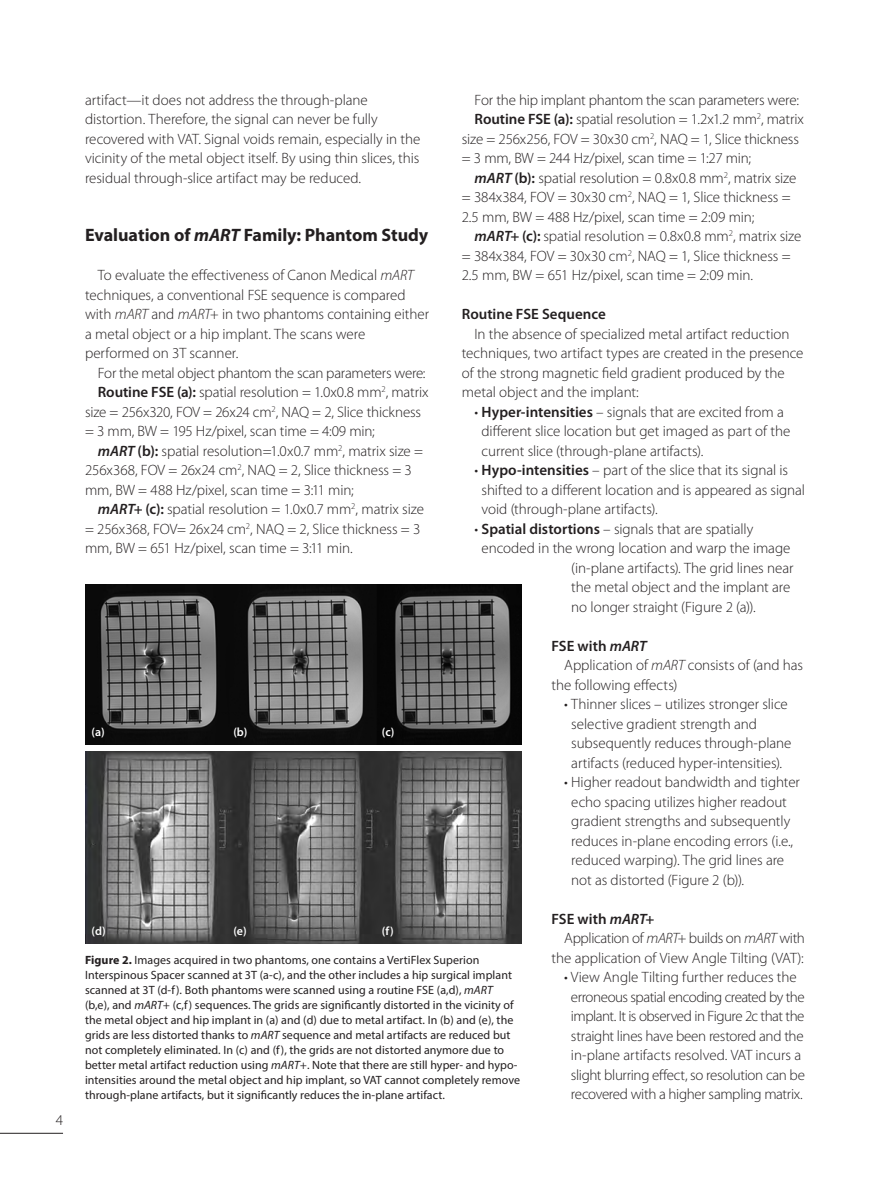
<style>
.page{position:relative;width:891px;height:1188px;background:#fff}
.page>*{position:absolute;margin:0;border:0;box-sizing:border-box;transform-origin:0 0}
._01_Title_A{font:700 18px "Myriad Pro";color:#231f20}
._02_Body{font:300 15px/19.5px "Myriad Pro";letter-spacing:-.005em;color:#231f20}
._02_Body-2{font:300 15px/19.5px "Myriad Pro";letter-spacing:-.025em;color:#231f20;text-align:center}
._01_Title_A-2{font:300 15px/19.5px "Myriad Pro";letter-spacing:-.005em;color:#231f20}
._01_Title_B{font:600 15px "Myriad Pro";color:#231f20}
.t1{font:12px/15px "Myriad Pro";letter-spacing:.005em;color:#231f20}
.t2{font:600 12px "Myriad Pro";color:#fff}
.s1{font-weight:600}
.s2{font-weight:600;font-style:italic}
.s3{font-style:italic}
.s4{font-weight:700}
</style>
<div class="page">
<hr style="left:0;top:1133px;width:63px;height:1px;background:#231f20">
<img style="left:85px;top:752px;width:437px;height:191px">
<img style="left:85px;top:584px;width:437px;height:160px">
<p class="_02_Body" style="left:56px;top:1110px;width:9px">4</p>
<p class="_01_Title_A-2" style="left:85px;top:90px;width:337px">artifact—it does not address the through-plane distortion. Therefore, the signal can never be fully recovered with VAT. Signal voids remain, especially in the vicinity of the metal object itself. By using thin slices, this residual through-slice artifact may be reduced.</p>
<p class="_02_Body" style="left:475px;top:90px;width:326px">For the hip implant phantom the scan parameters were:</p>
<p class="_02_Body" style="left:462px;top:110px;width:344px;text-indent:13px"><span class="s1">Routine FSE (a):</span> spatial resolution = 1.2x1.2 mm<sup>2</sup>, matrix size = 256x256, FOV = 30x30 cm<sup>2</sup>, NAQ = 1, Slice thickness = 3 mm, BW = 244 Hz/pixel, scan time = 1:27 min;</p>
<p class="_02_Body" style="left:462px;top:168px;width:336px;text-indent:13px"><span class="s2">mART</span> <span class="s1">(b):</span> spatial resolution = 0.8x0.8 mm<sup>2</sup>, matrix size = 384x384, FOV = 30x30 cm<sup>2</sup>, NAQ = 1, Slice thickness =<br>2.5 mm, BW = 488 Hz/pixel, scan time = 2:09 min;</p>
<p class="_02_Body" style="left:462px;top:227px;width:341px;text-indent:13px"><span class="s2">mART+</span> <span class="s1">(c):</span> spatial resolution = 0.8x0.8 mm<sup>2</sup>, matrix size = 384x384, FOV = 30x30 cm<sup>2</sup>, NAQ = 1, Slice thickness =<br>2.5 mm, BW = 651 Hz/pixel, scan time = 2:09 min.</p>
<p class="_01_Title_B" style="left:462px;top:306px;width:146px">Routine FSE Sequence</p>
<p class="_02_Body" style="left:462px;top:324px;width:343px;text-indent:13px">In the absence of specialized metal artifact reduction techniques, two artifact types are created in the presence of the strong magnetic field gradient produced by the metal object and the implant:</p>
<p class="_02_Body" style="left:482px;top:402px;width:310px;text-indent:-7px">• <span class="s1">Hyper-intensities</span> – signals that are excited from a different slice location but get imaged as part of the current slice (through-plane artifacts).</p>
<p class="_02_Body" style="left:482px;top:461px;width:325px;text-indent:-7px">• <span class="s1">Hypo-intensities</span> – part of the slice that its signal is shifted to a different location and is appeared as signal void (through-plane artifacts).</p>
<p class="_02_Body" style="left:475px;top:519px;width:280px">• <span class="s1">Spatial distortions</span> – signals that are spatially</p>
<p class="_02_Body" style="left:482px;top:539px;width:311px">encoded in the wrong location and warp the image</p>
<p class="_02_Body" style="left:571px;top:558px;width:224px">(in-plane artifacts). The grid lines near</p>
<p class="_02_Body" style="left:571px;top:578px;width:221px">the metal object and the implant are</p>
<p class="_02_Body" style="left:571px;top:597px;width:186px">no longer straight (Figure 2 (a)).</p>
<p class="_01_Title_B" style="left:552px;top:637px;width:97px">FSE with <span class="s3">mART</span></p>
<p class="_02_Body" style="left:552px;top:656px;width:253px;text-indent:13px">Application of <span class="s3">mART</span> consists of (and has the following effects)</p>
<p class="_02_Body" style="left:571px;top:695px;width:222px;text-indent:-7px">• Thinner slices – utilizes stronger slice selective gradient strength and subsequently reduces through-plane artifacts (reduced hyper-intensities).</p>
<p class="_02_Body" style="left:571px;top:773px;width:230px;text-indent:-7px">• Higher readout bandwidth and tighter echo spacing utilizes higher readout gradient strengths and subsequently reduces in-plane encoding errors (i.e., reduced warping). The grid lines are not as distorted (Figure 2 (b)).</p>
<p class="_01_Title_B" style="left:552px;top:910px;width:105px">FSE with <span class="s3">mART+</span></p>
<p class="_02_Body" style="left:552px;top:929px;width:255px;text-align:right">Application of <span class="s3">mART+</span> builds on <span class="s3">mART</span> with the application of View Angle Tilting (VAT):</p>
<p class="_02_Body-2" style="left:564px;top:968px;width:242px">• View Angle Tilting further reduces the erroneous spatial encoding created by the implant. It is observed in Figure 2c that the straight lines have been restored and the in-plane artifacts resolved. VAT incurs a slight blurring effect, so resolution can be recovered with a higher sampling matrix.</p>
<p class="_01_Title_A" style="left:85px;top:223px;width:345px">Evaluation of <span class="s3">mART</span> Family: Phantom Study</p>
<p class="_02_Body" style="left:85px;top:266px;width:346px;text-indent:13px">To evaluate the effectiveness of Canon Medical <span class="s3">mART </span>techniques, a conventional FSE sequence is compared with <span class="s3">mART</span> and <span class="s3">mART+</span> in two phantoms containing either a metal object or a hip implant. The scans were performed on 3T scanner.</p>
<p class="_02_Body" style="left:98px;top:363px;width:329px">For the metal object phantom the scan parameters were:</p>
<p class="_02_Body" style="left:85px;top:383px;width:345px;text-indent:13px"><span class="s1">Routine FSE (a):</span> spatial resolution = 1.0x0.8 mm<sup>2</sup>, matrix size = 256x320, FOV = 26x24 cm<sup>2</sup>, NAQ = 2, Slice thickness = 3 mm, BW = 195 Hz/pixel, scan time = 4:09 min;</p>
<p class="_02_Body" style="left:85px;top:441px;width:340px;text-indent:13px"><span class="s2">mART</span> <span class="s1">(b):</span> spatial resolution=1.0x0.7 mm<sup>2</sup>, matrix size =<br>256x368, FOV = 26x24 cm<sup>2</sup>, NAQ = 2, Slice thickness = 3 mm, BW = 488 Hz/pixel, scan time = 3:11 min;</p>
<p class="_02_Body" style="left:85px;top:500px;width:340px;text-indent:13px"><span class="s2">mART+</span> <span class="s1">(c):</span> spatial resolution = 1.0x0.7 mm<sup>2</sup>, matrix size = 256x368, FOV= 26x24 cm<sup>2</sup>, NAQ = 2, Slice thickness = 3 mm, BW = 651 Hz/pixel, scan time = 3:11 min.</p>
<p class="t2" style="left:233px;top:725px;width:16px">(b)</p>
<p class="t2" style="left:91px;top:725px;width:15px">(a)</p>
<p class="t2" style="left:382px;top:725px;width:14px">(c)</p>
<p class="t2" style="left:382px;top:924px;width:14px">(f)</p>
<p class="t2" style="left:91px;top:924px;width:16px">(d)</p>
<p class="t2" style="left:233px;top:924px;width:15px">(e)</p>
<p class="t1" style="left:85px;top:952px;width:437px"><span class="s4">Figure 2.</span> Images acquired in two phantoms, one contains a VertiFlex Superion Interspinous Spacer scanned at 3T (a-c), and the other includes a hip surgical implant scanned at 3T (d-f). Both phantoms were scanned using a routine FSE (a,d), <span class="s3">mART </span>(b,e), and <span class="s3">mART+</span> (c,f) sequences. The grids are significantly distorted in the vicinity of the metal object and hip implant in (a) and (d) due to metal artifact. In (b) and (e), the grids are less distorted thanks to <span class="s3">mART</span> sequence and metal artifacts are reduced but not completely eliminated. In (c) and (f), the grids are not distorted anymore due to better metal artifact reduction using <span class="s3">mART+</span>. Note that there are still hyper- and hypo&shy;intensities around the metal object and hip implant, so VAT cannot completely remove through-plane artifacts, but it significantly reduces the in-plane artifact.</p>
</div>
